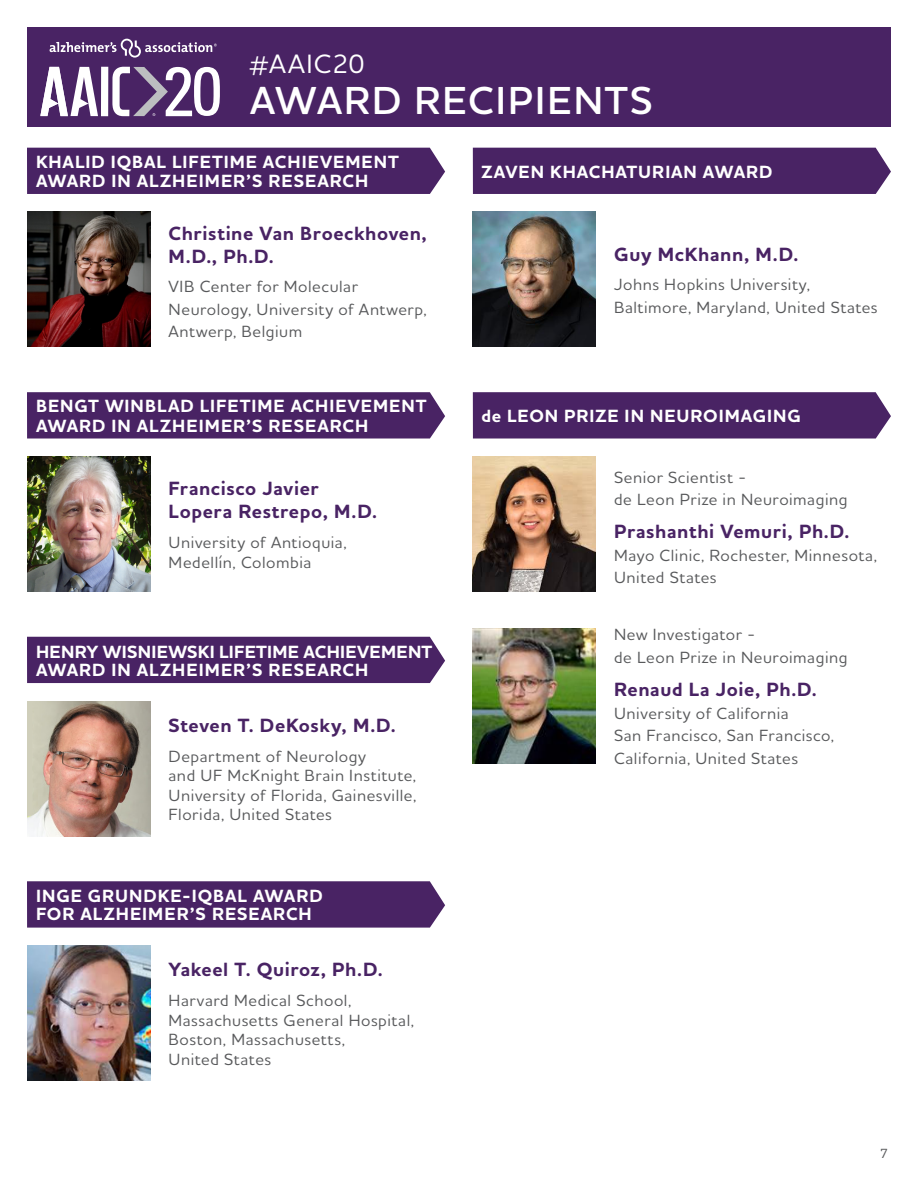
<style>
.page{position:relative;width:918px;height:1188px;background:#fff}
.page>*{position:absolute;margin:0;border:0;box-sizing:border-box;transform-origin:0 0}
.t1{font:600 39.75px "Houschka Alt Pro";letter-spacing:.045em;color:#fff}
.t2{font:500 27px "Houschka Alt Pro";letter-spacing:.05em;color:#fff}
.Release{font:700 19.5px/22.5px "Houschka Alt Pro";letter-spacing:.03em;color:#492364}
.Time{font:700 18px/19.5px "Houschka Alt Pro";letter-spacing:.05em;color:#fff}
.Time-2{font:700 18px/18px "Houschka Alt Pro";letter-spacing:.02em;color:#fff}
.Release-2{font:500 16.5px/22.5px "Houschka Alt Pro";letter-spacing:.035em;color:#58595b}
.t3{font:500 13.5px "Houschka Alt Pro";color:#58595b}
</style>
<div class="page">
<div style="left:27px;top:27px;width:864px;height:99px;background:#492364"></div>
<svg style="left:50px;top:39px;width:167px;height:19px"></svg>
<div style="left:101px;top:67px;width:7px;height:49px;background:#fff"></div>
<svg style="left:40px;top:67px;width:58px;height:49px"></svg>
<svg style="left:112px;top:67px;width:108px;height:49px"></svg>
<div style="left:27px;top:148px;width:418px;height:46px;background:#492364"></div>
<img style="left:27px;top:212px;width:123px;height:135px">
<div style="left:473px;top:148px;width:418px;height:46px;background:#492364"></div>
<div style="left:473px;top:392px;width:418px;height:47px;background:#492364"></div>
<div style="left:27px;top:392px;width:418px;height:47px;background:#492364"></div>
<div style="left:27px;top:637px;width:418px;height:46px;background:#492364"></div>
<div style="left:27px;top:881px;width:418px;height:47px;background:#492364"></div>
<img style="left:472px;top:212px;width:124px;height:135px">
<img style="left:27px;top:457px;width:123px;height:135px">
<img style="left:472px;top:457px;width:124px;height:135px">
<img style="left:472px;top:628px;width:124px;height:135px">
<img style="left:27px;top:701px;width:123px;height:135px">
<img style="left:27px;top:946px;width:123px;height:135px">
<p class="t2" style="left:250px;top:46px;width:117px">#AAIC20</p>
<p class="t1" style="left:250px;top:75px;width:404px">AWARD RECIPIENTS</p>
<p class="Time" style="left:36px;top:152px;width:364px">KHALID IQBAL LIFETIME ACHIEVEMENT<br>AWARD IN ALZHEIMER’S RESEARCH</p>
<p class="Release" style="left:169px;top:223px;width:260px">Christine Van Broeckhoven,<br>M.D., Ph.D.</p>
<p class="Release-2" style="left:169px;top:275px;width:260px">VIB Center for Molecular<br>Neurology, University of Antwerp,<br>Antwerp, Belgium</p>
<p class="Time" style="left:36px;top:397px;width:392px">BENGT WINBLAD LIFETIME ACHIEVEMENT<br>AWARD IN ALZHEIMER’S RESEARCH</p>
<p class="Release" style="left:169px;top:478px;width:210px">Francisco Javier<br>Lopera Restrepo, M.D.</p>
<p class="Release-2" style="left:169px;top:532px;width:180px;line-height:19.5px">University of Antioquia,<br>Medellín, Colombia</p>
<p class="Time-2" style="left:36px;top:643px;width:398px">HENRY WISNIEWSKI LIFETIME ACHIEVEMENT<br>AWARD IN ALZHEIMER’S RESEARCH</p>
<p class="Release" style="left:169px;top:714px;width:229px">Steven T. DeKosky, M.D.</p>
<p class="Release-2" style="left:169px;top:746px;width:249px;line-height:19.5px">Department of Neurology<br>and UF McKnight Brain Institute,<br>University of Florida, Gainesville,<br>Florida, United States</p>
<p class="Time" style="left:36px;top:888px;width:288px;line-height:18px">INGE GRUNDKE-IQBAL AWARD<br>FOR ALZHEIMER’S RESEARCH</p>
<p class="Release" style="left:169px;top:959px;width:216px">Yakeel T. Quiroz, Ph.D.</p>
<p class="Release-2" style="left:169px;top:991px;width:247px;line-height:19.5px">Harvard Medical School,<br>Massachusetts General Hospital,<br>Boston, Massachusetts,<br>United States</p>
<p class="Time" style="left:482px;top:162px;width:292px">ZAVEN KHACHATURIAN AWARD</p>
<p class="Release" style="left:614px;top:244px;width:186px">Guy McKhann, M.D.</p>
<p class="Release-2" style="left:614px;top:273px;width:265px">Johns Hopkins University,<br>Baltimore, Maryland, United States</p>
<p class="Time" style="left:481px;top:407px;width:321px">de LEON PRIZE IN NEUROIMAGING</p>
<p class="Release-2" style="left:614px;top:465px;width:235px">Senior Scientist -<br>de Leon Prize in Neuroimaging</p>
<p class="Release" style="left:614px;top:521px;width:237px">Prashanthi Vemuri, Ph.D.</p>
<p class="Release-2" style="left:614px;top:544px;width:264px">Mayo Clinic, Rochester, Minnesota,<br>United States</p>
<p class="Release-2" style="left:614px;top:623px;width:235px">New Investigator -<br>de Leon Prize in Neuroimaging</p>
<p class="Release" style="left:614px;top:679px;width:204px">Renaud La Joie, Ph.D.</p>
<p class="Release-2" style="left:614px;top:701px;width:222px">University of California<br>San Francisco, San Francisco,<br>California, United States</p>
<p class="t3" style="left:880px;top:1145px;width:10px">7</p>
</div>
